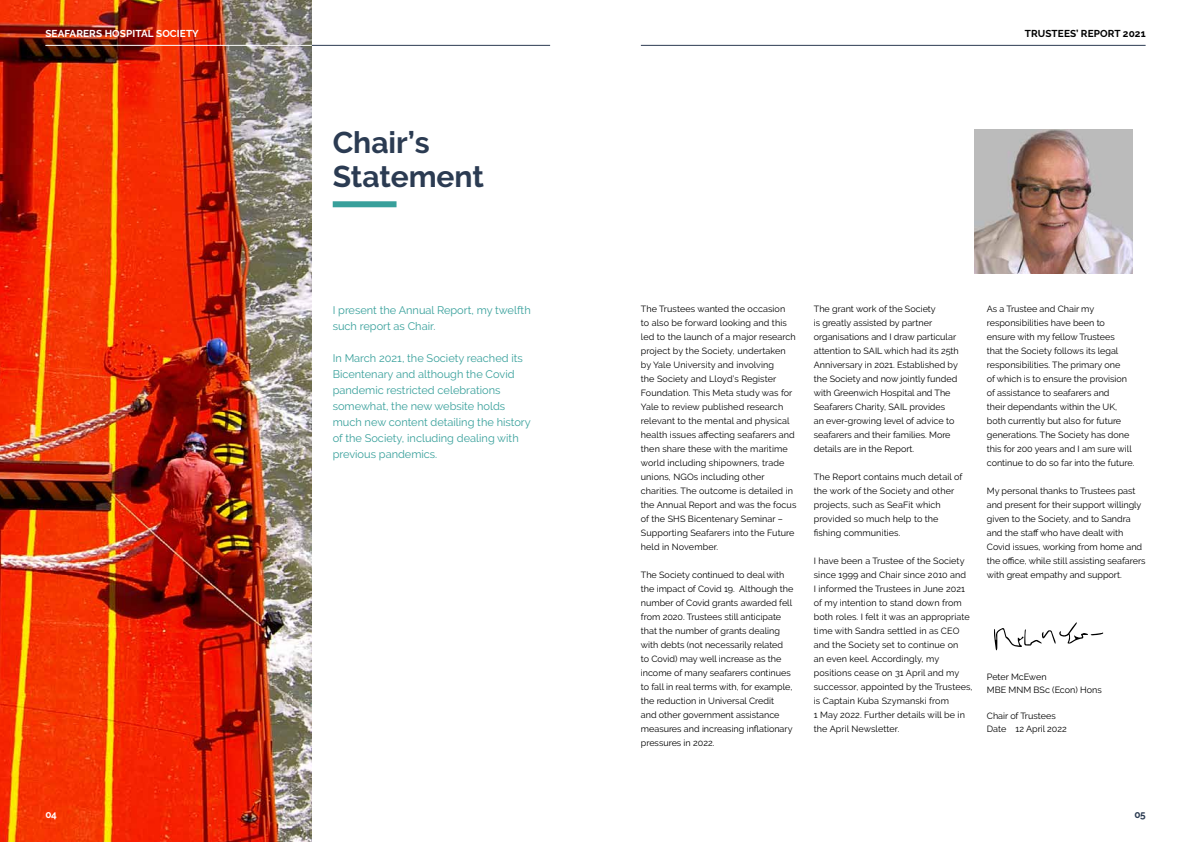
<style>
.page{position:relative;width:1191px;height:842px;background:#fff}
.page>*{position:absolute;margin:0;border:0;box-sizing:border-box;transform-origin:0 0}
.t1{font:700 30px/34px "Raleway";color:#2b3b52}
.t2{font:11px/16px "Raleway";color:#38a09b}
.t3{font:700 10px "Raleway";letter-spacing:.01em;color:#fff}
.t4{font:700 10px "Raleway";letter-spacing:.01em;color:#000}
.t5{font:700 10px "Raleway";color:#2b3b52}
.t6{font:9px/14px "Raleway";color:#000}
</style>
<div class="page">
<hr style="left:641px;top:45px;width:504px;height:1px;background:#2b3b52">
<img style="left:0;top:0;width:312px;height:842px">
<hr style="left:45px;top:45px;width:267px;height:1px;background:#fff">
<hr style="left:312px;top:45px;width:238px;height:1px;background:#2b3b52">
<div style="left:333px;top:201px;width:63px;height:6px;background:#38a09b"></div>
<img style="left:974px;top:130px;width:158px;height:143px">
<svg style="left:994px;top:622px;width:109px;height:28px"></svg>
<p class="t3" style="left:45px;top:28px;width:155px">SEAFARERS HOSPITAL SOCIETY</p>
<p class="t4" style="left:1024px;top:28px;width:122px">TRUSTEES’ REPORT 2021</p>
<p class="t3" style="left:45px;top:809px;width:13px">04</p>
<h1 class="t1" style="left:333px;top:126px;width:153px">Chair’s<br>Statement</h1>
<p class="t2" style="left:333px;top:302px;width:199px">I present the Annual Report, my twelfth such report as Chair.</p>
<p class="t2" style="left:333px;top:350px;width:199px">In March 2021, the Society reached its Bicentenary and although the Covid pandemic restricted celebrations somewhat, the new website holds much new content detailing the history of the Society, including dealing with previous pandemics.</p>
<p class="t6" style="left:641px;top:302px;width:157px">The Trustees wanted the occasion<br>to also be forward looking and this led to the launch of a major research project by the Society, undertaken by Yale University and involving<br>the Society and Lloyd’s Register Foundation. This Meta study was for Yale to review published research relevant to the mental and physical health issues affecting seafarers and then share these with the maritime world including shipowners, trade unions, NGOs including other charities. The outcome is detailed in the Annual Report and was the focus of the SHS Bicentenary Seminar – Supporting Seafarers into the Future held in November.</p>
<p class="t6" style="left:641px;top:568px;width:154px">The Society continued to deal with the impact of Covid 19. Although the number of Covid grants awarded fell from 2020. Trustees still anticipate that the number of grants dealing with debts (not necessarily related to Covid) may well increase as the income of many seafarers continues to fall in real terms with, for example, the reduction in Universal Credit<br>and other government assistance measures and increasing inflationary pressures in 2022.</p>
<p class="t6" style="left:814px;top:302px;width:146px">The grant work of the Society<br>is greatly assisted by partner organisations and I draw particular attention to SAIL which had its 25th Anniversary in 2021. Established by the Society and now jointly funded with Greenwich Hospital and The Seafarers Charity, SAIL provides<br>an ever-growing level of advice to seafarers and their families. More details are in the Report.</p>
<p class="t6" style="left:814px;top:470px;width:150px">The Report contains much detail of the work of the Society and other projects, such as SeaFit which provided so much help to the fishing communities.</p>
<p class="t6" style="left:814px;top:554px;width:160px">I have been a Trustee of the Society since 1999 and Chair since 2010 and<br>I informed the Trustees in June 2021 of my intention to stand down from both roles. I felt it was an appropriate time with Sandra settled in as CEO and the Society set to continue on<br>an even keel. Accordingly, my positions cease on 31 April and my successor, appointed by the Trustees, is Captain Kuba Szymanski from<br>1 May 2022. Further details will be in the April Newsletter.</p>
<p class="t6" style="left:986px;top:302px;width:149px">As a Trustee and Chair my responsibilities have been to ensure with my fellow Trustees<br>that the Society follows its legal responsibilities. The primary one<br>of which is to ensure the provision of assistance to seafarers and<br>their dependants within the UK, both currently but also for future generations. The Society has done this for 200 years and I am sure will continue to do so far into the future.</p>
<p class="t6" style="left:986px;top:484px;width:160px">My personal thanks to Trustees past and present for their support willingly given to the Society, and to Sandra and the staff who have dealt with Covid issues, working from home and the office, while still assisting seafarers with great empathy and support.</p>
<p class="t6" style="left:986px;top:670px;width:116px;line-height:13px">Peter McEwen<br>MBE MNM BSc (Econ) Hons</p>
<p class="t6" style="left:986px;top:709px;width:82px;line-height:13px">Chair of Trustees<br>Date 12 April 2022</p>
<p class="t5" style="left:1134px;top:809px;width:13px">05</p>
</div>
